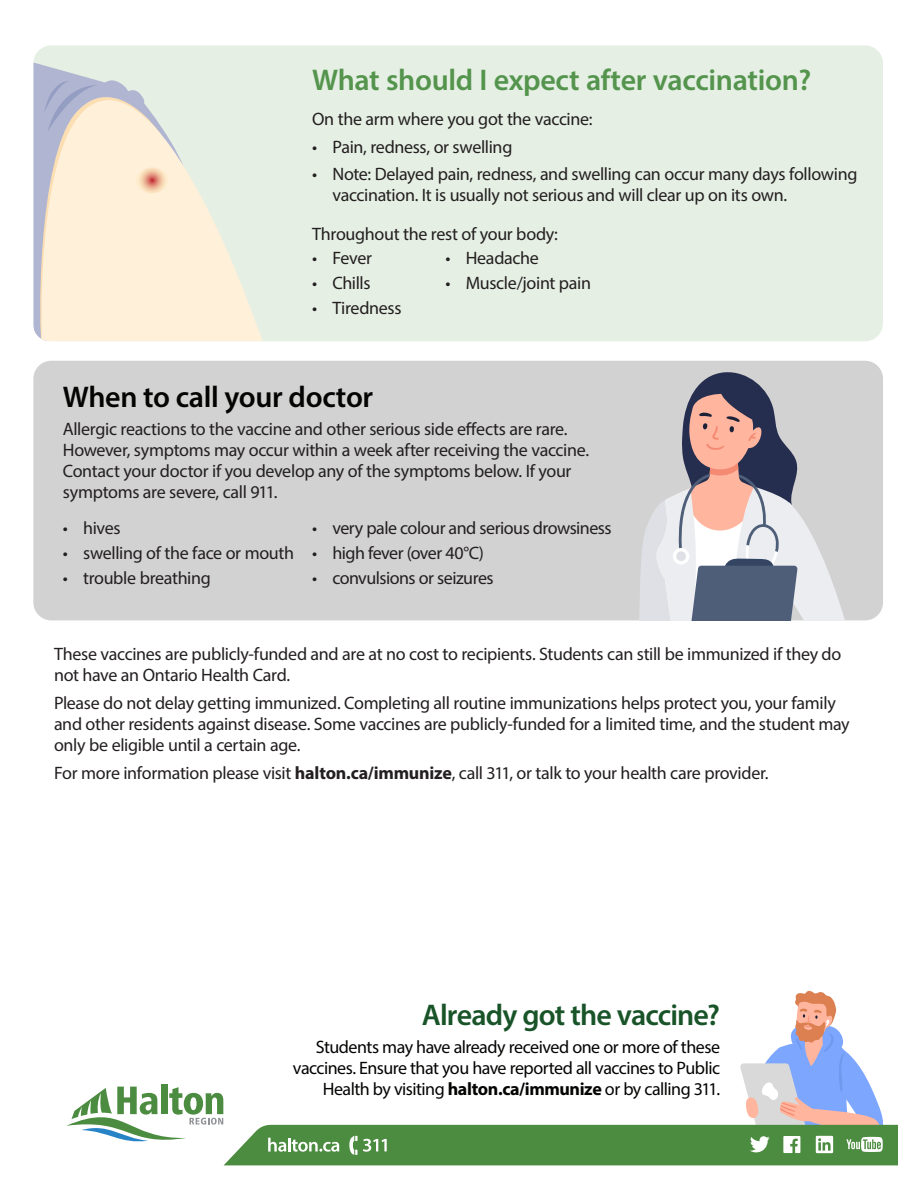
<style>
.page{position:relative;width:918px;height:1188px;background:#fff}
.page>*{position:absolute;margin:0;border:0;box-sizing:border-box;transform-origin:0 0}
.t1{font:600 30px "Myriad Pro";letter-spacing:-.01em;color:#54944d}
.t2{font:600 30px "Myriad Pro";letter-spacing:-.03em;color:#195429}
.t3{font:600 30px "Myriad Pro";letter-spacing:-.01em;color:#040503}
.t4{font:18px/21px "Myriad Pro";letter-spacing:-.02em;color:#231f20}
.t5{font:18px/21px "Myriad Pro";letter-spacing:-.03em;color:#040503;text-align:right}
.s1{font-weight:700}
</style>
<div class="page">
<div style="left:33px;top:361px;width:850px;height:259px;background:#d2d2d2;border-radius:18px"></div>
<div style="left:33px;top:45px;width:850px;height:296px;background:#e5efe4;border-radius:18px"></div>
<svg style="left:66px;top:991px;width:832px;height:174px"></svg>
<svg style="left:639px;top:372px;width:206px;height:248px"></svg>
<svg style="left:189px;top:176px;width:73px;height:165px;fill:#fff0d9"></svg>
<svg style="left:33px;top:63px;width:156px;height:278px;background:#efe6d8"></svg>
<img style="left:136px;top:167px;width:32px;height:26px">
<h1 class="t1" style="left:312px;top:61px;width:501px">What should I expect after vaccination?</h1>
<p class="t4" style="left:312px;top:108px;width:282px">On the arm where you got the vaccine:</p>
<p class="t4" style="left:312px;top:136px;width:202px">• Pain, redness, or swelling</p>
<p class="t4" style="left:332px;top:164px;width:527px;text-indent:-20px">• Note: Delayed pain, redness, and swelling can occur many days following vaccination. It is usually not serious and will clear up on its own.</p>
<p class="t4" style="left:312px;top:223px;width:247px">Throughout the rest of your body:</p>
<p class="t4" style="left:312px;top:248px;width:61px">• Fever</p>
<p class="t4" style="left:312px;top:272px;width:60px">• Chills</p>
<p class="t4" style="left:312px;top:297px;width:91px">• Tiredness</p>
<p class="t4" style="left:446px;top:248px;width:95px">• Headache</p>
<p class="t4" style="left:446px;top:272px;width:147px">• Muscle/joint pain</p>
<h1 class="t3" style="left:63px;top:378px;width:312px">When to call your doctor</h1>
<p class="t4" style="left:63px;top:418px;width:528px">Allergic reactions to the vaccine and other serious side effects are rare.<br>However, symptoms may occur within a week after receiving the vaccine.<br>Contact your doctor if you develop any of the symptoms below. If your symptoms are severe, call 911.</p>
<p class="t4" style="left:63px;top:517px;width:59px">• hives</p>
<p class="t4" style="left:63px;top:542px;width:233px">• swelling of the face or mouth</p>
<p class="t4" style="left:63px;top:567px;width:150px">• trouble breathing</p>
<p class="t4" style="left:312px;top:517px;width:301px">• very pale colour and serious drowsiness</p>
<p class="t4" style="left:312px;top:542px;width:173px">• high fever (over 40°C)</p>
<p class="t4" style="left:312px;top:567px;width:183px">• convulsions or seizures</p>
<p class="t4" style="left:54px;top:643px;width:789px">These vaccines are publicly-funded and are at no cost to recipients. Students can still be immunized if they do not have an Ontario Health Card.</p>
<p class="t4" style="left:54px;top:692px;width:797px">Please do not delay getting immunized. Completing all routine immunizations helps protect you, your family and other residents against disease. Some vaccines are publicly-funded for a limited time, and the student may only be eligible until a certain age.</p>
<p class="t4" style="left:54px;top:762px;width:716px">For more information please visit <span class="s1">halton.ca/immunize</span>, call 311, or talk to your health care provider.</p>
<h1 class="t2" style="left:422px;top:996px;width:300px">Already got the vaccine?</h1>
<p class="t5" style="left:293px;top:1036px;width:429px">Students may have already received one or more of these vaccines. Ensure that you have reported all vaccines to Public<br>Health by visiting <span class="s1">halton.ca/immunize</span> or by calling 311.</p>
</div>
